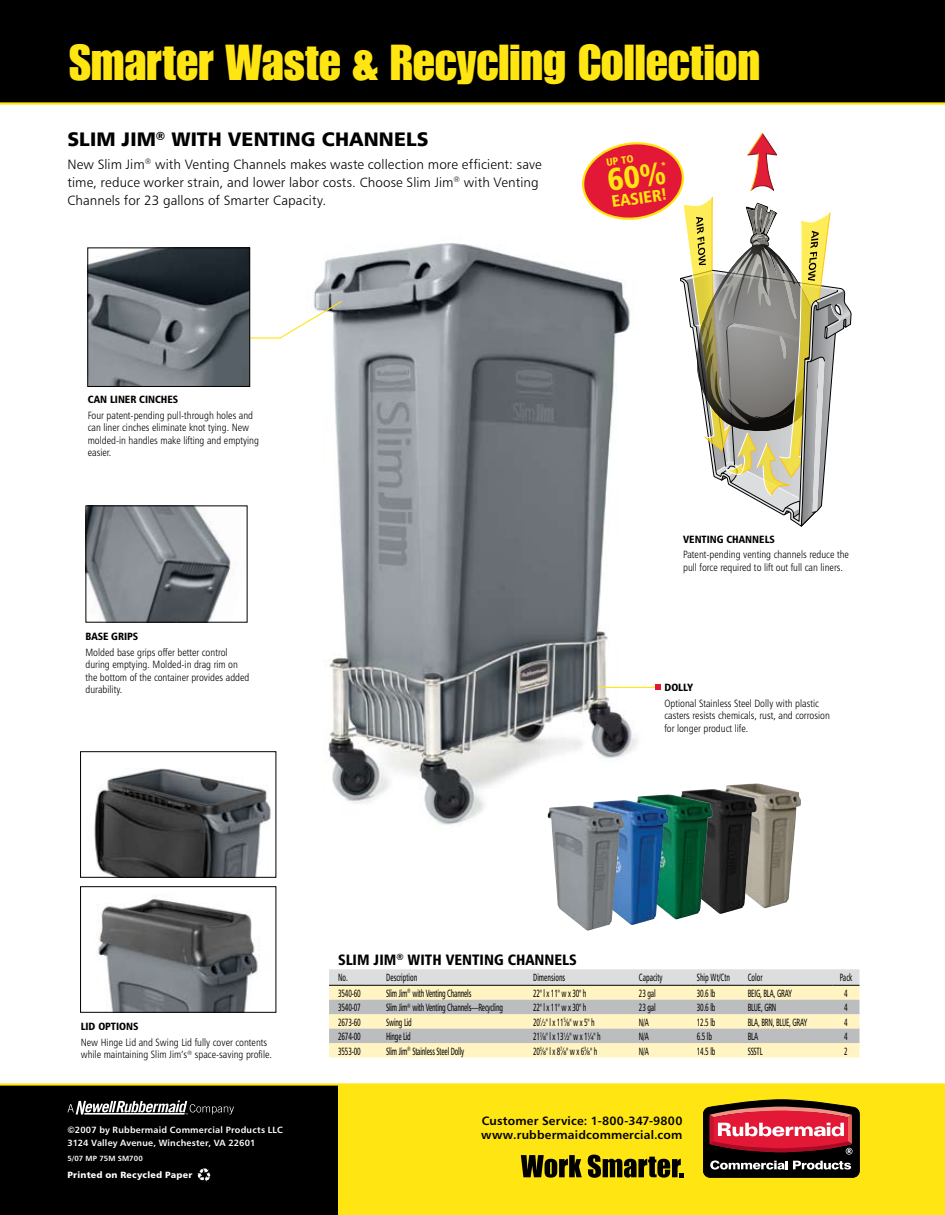
<style>
.page{position:relative;width:945px;height:1215px;background:#fff}
.page>*{position:absolute;margin:0;border:0;box-sizing:border-box;transform-origin:0 0}
.t1{font:49.5px "Impact";color:#ffe512}
.t2{font:19.5px "Humanist 777 BT Black B";letter-spacing:.005em;color:#000}
.t3{font:16.5px "Humanist 777 BT Black Condensed B";color:#ffe512}
.t4{font:15px "Humanist 777 BT Black Condensed B";color:#000}
.t5{font:13.5px/18px "Humanist 777 BT Light B";letter-spacing:.005em;color:#000}
.t6{font:12px/13.5px "Humanist 777 BT Bold B";letter-spacing:.015em;color:#000}
.t7{font:10.5px/12.6px "Humanist 777 BT Light Condensed B";color:#000}
.t8{font:10.5px "Humanist 777 BT Roman Condensed B";letter-spacing:-.025em;color:#000;scale:.7 1}
.t9{font:10.5px "Humanist 777 BT Black Condensed B";color:#000}
.t10{font:10.5px "Humanist 777 BT Roman Condensed B";color:#000;scale:.7 1}
.t11{font:10.5px "Humanist 777 BT Black Condensed B";color:#ffe512}
.t12{font:9px/13.5px "Humanist 777 BT Bold B";letter-spacing:.02em;color:#fff}
.t13{font:9px "Humanist 777 BT Black B";color:#fff}
.t14{font:7.5px "Humanist 777 BT Bold B";letter-spacing:.015em;color:#fff}
.s1{font-size:6.15px}
</style>
<div class="page">
<img style="left:313px;top:243px;width:359px;height:582px">
<img style="left:94px;top:768px;width:177px;height:108px">
<div style="left:80px;top:752px;width:196px;height:126px;border:1px solid #000"></div>
<div style="left:0;top:0;width:945px;height:104px;background:#000"></div>
<hr style="left:0;top:102px;width:945px;height:3px;background:#ffe512">
<div style="left:14px;top:1084px;width:931px;height:131px;background:#ffe512"></div>
<div style="left:0;top:1084px;width:338px;height:131px;background:#000"></div>
<svg style="left:521px;top:1155px;width:61px;height:23px"></svg>
<svg style="left:588px;top:1155px;width:96px;height:23px"></svg>
<svg style="left:703px;top:1100px;width:157px;height:78px;background:#803537"></svg>
<hr style="left:0;top:1083px;width:945px;height:3px;background:#ffe512">
<svg style="left:68px;top:1100px;width:166px;height:15px"></svg>
<svg style="left:197px;top:1168px;width:14px;height:14px"></svg>
<svg style="left:329px;top:969px;width:531px;height:89px;background:#e0dbc4"></svg>
<img style="left:98px;top:899px;width:160px;height:111px">
<div style="left:80px;top:886px;width:196px;height:126px;border:1px solid #000"></div>
<img style="left:88px;top:508px;width:143px;height:113px">
<div style="left:86px;top:506px;width:162px;height:117px;border:1px solid #000"></div>
<svg style="left:250px;top:300px;width:93px;height:39px"></svg>
<img style="left:89px;top:250px;width:159px;height:135px">
<div style="left:87px;top:248px;width:163px;height:139px;border:1px solid #000"></div>
<hr style="left:599px;top:687px;width:59px;height:1px;background:#ffe512">
<svg style="left:656px;top:685px;width:5px;height:5px"></svg>
<img style="left:726px;top:783px;width:75px;height:125px">
<img style="left:681px;top:789px;width:76px;height:125px">
<img style="left:636px;top:795px;width:77px;height:125px">
<img style="left:592px;top:800px;width:76px;height:125px">
<img style="left:547px;top:806px;width:77px;height:125px">
<svg style="left:581px;top:133px;width:271px;height:393px"></svg>
<h1 class="t1" style="left:69px;top:33px;width:693px">Smarter Waste &amp; Recycling Collection</h1>
<h2 class="t2" style="left:68px;top:127px;width:363px">SLIM JIM<sup>®</sup> WITH VENTING CHANNELS</h2>
<p class="t5" style="left:68px;top:155px;width:476px">New Slim Jim<sup>®</sup> with Venting Channels makes waste collection more efficient: save time, reduce worker strain, and lower labor costs. Choose Slim Jim<sup>®</sup> with Venting<br>Channels for 23 gallons of Smarter Capacity.</p>
<p class="t11" style="left:605px;top:156px;width:29px;rotate:-8deg">UP TO</p>
<h3 class="t3" style="left:610px;top:191px;width:57px;rotate:-8deg">EASIER!</h3>
<p class="t9" style="left:88px;top:393px;width:29px">CAN LINER</p>
<p class="t9" style="left:139px;top:393px;width:7px">CINCHES</p>
<p class="t7" style="left:88px;top:408px;width:173px">Four patent-pending pull-through holes and can liner cinches eliminate knot tying. New molded-in handles make lifting and emptying easier.</p>
<p class="t9" style="left:86px;top:630px;width:13px">BASE</p>
<p class="t9" style="left:111px;top:630px;width:28px">GRIPS</p>
<p class="t7" style="left:86px;top:645px;width:166px">Molded base grips offer better control during emptying. Molded-in drag rim on the bottom of the container provides added durability.</p>
<p class="t9" style="left:683px;top:532px;width:13px">VENTING</p>
<p class="t9" style="left:726px;top:532px;width:13px">CHANNELS</p>
<p class="t7" style="left:683px;top:548px;width:167px">Patent-pending venting channels reduce the pull force required to lift out full can liners.</p>
<p class="t9" style="left:664px;top:681px;width:30px">DOLLY</p>
<p class="t7" style="left:664px;top:696px;width:167px">Optional Stainless Steel Dolly with plastic casters resists chemicals, rust, and corrosion for longer product life.</p>
<p class="t9" style="left:81px;top:1020px;width:53px">LID OPTIONS</p>
<p class="t7" style="left:81px;top:1035px;width:193px">New Hinge Lid and Swing Lid fully cover contents while maintaining Slim Jim’s<sup>®</sup> space-saving profile.</p>
<p class="t12" style="left:68px;top:1122px;width:217px">©2007 by Rubbermaid Commercial Products LLC<br>3124 Valley Avenue, Winchester, VA 22601</p>
<p class="t14" style="left:68px;top:1154px;width:77px">5/07 MP 75M SM700</p>
<p class="t13" style="left:68px;top:1169px;width:126px">PRINTED ON RECYCLED PAPER</p>
<h3 class="t4" style="left:338px;top:950px;width:79px">SLIM JIM<sup>®</sup> WITH</h3>
<h3 class="t4" style="left:446px;top:950px;width:10px">VENTING</h3>
<h3 class="t4" style="left:508px;top:950px;width:10px">CHANNELS</h3>
<p class="t8" style="left:338px;top:971px;width:16px">No.</p>
<p class="t10" style="left:386px;top:971px;width:46px">Description</p>
<p class="t10" style="left:533px;top:971px;width:48px">Dimensions</p>
<p class="t10" style="left:639px;top:971px;width:35px">Capacity</p>
<p class="t10" style="left:697px;top:971px;width:49px">Ship Wt/Ctn</p>
<p class="t8" style="left:748px;top:971px;width:22px">Color</p>
<p class="t8" style="left:840px;top:971px;width:19px">Pack</p>
<p class="t8" style="left:338px;top:987px;width:34px">3540-60</p>
<p class="t8" style="left:386px;top:987px;width:123px">Slim Jim<sup>®</sup> with Venting Channels</p>
<p class="t8" style="left:533px;top:987px;width:78px">22" l x 11" w x 30" h</p>
<p class="t8" style="left:639px;top:987px;width:25px">23 gal</p>
<p class="t8" style="left:697px;top:987px;width:28px">30.6 lb</p>
<p class="t8" style="left:748px;top:987px;width:64px">BEIG, BLA, GRAY</p>
<p class="t8" style="left:844px;top:987px;width:7px">4</p>
<p class="t8" style="left:338px;top:1001px;width:34px">3540-07</p>
<p class="t8" style="left:386px;top:1001px;width:169px">Slim Jim<sup>®</sup> with Venting Channels—Recycling</p>
<p class="t8" style="left:533px;top:1001px;width:78px">22" l x 11" w x 30" h</p>
<p class="t8" style="left:639px;top:1001px;width:25px">23 gal</p>
<p class="t8" style="left:697px;top:1001px;width:28px">30.6 lb</p>
<p class="t8" style="left:748px;top:1001px;width:42px">BLUE, GRN</p>
<p class="t8" style="left:844px;top:1001px;width:7px">4</p>
<p class="t8" style="left:338px;top:1015px;width:34px">2673-60</p>
<p class="t8" style="left:386px;top:1015px;width:38px">Swing Lid</p>
<p class="t8" style="left:533px;top:1015px;width:90px">20<sup>1</sup>⁄<span class="s1">2</span>" l x 11<sup>5</sup>⁄<span class="s1">8</span>" w x 5" h</p>
<p class="t8" style="left:639px;top:1015px;width:16px">N/A</p>
<p class="t8" style="left:697px;top:1015px;width:28px">12.5 lb</p>
<p class="t8" style="left:748px;top:1015px;width:86px">BLA, BRN, BLUE, GRAY</p>
<p class="t8" style="left:844px;top:1015px;width:7px">4</p>
<p class="t8" style="left:338px;top:1030px;width:34px">2674-00</p>
<p class="t8" style="left:386px;top:1030px;width:37px">Hinge Lid</p>
<p class="t8" style="left:533px;top:1030px;width:98px">21<sup>7</sup>⁄<span class="s1">8</span>" l x 13<sup>1</sup>⁄<span class="s1">2</span>" w x 1<sup>1</sup>⁄<span class="s1">4</span>" h</p>
<p class="t8" style="left:639px;top:1030px;width:16px">N/A</p>
<p class="t8" style="left:697px;top:1030px;width:23px">6.5 lb</p>
<p class="t8" style="left:748px;top:1030px;width:17px">BLA</p>
<p class="t8" style="left:844px;top:1030px;width:7px">4</p>
<p class="t8" style="left:338px;top:1044px;width:34px">3553-00</p>
<p class="t8" style="left:386px;top:1044px;width:113px">Slim Jim<sup>®</sup> Stainless Steel Dolly</p>
<p class="t8" style="left:533px;top:1044px;width:93px">20<sup>3</sup>⁄<span class="s1">8</span>" l x 8<sup>7</sup>⁄<span class="s1">8</span>" w x 6<sup>3</sup>⁄<span class="s1">8</span>" h</p>
<p class="t8" style="left:639px;top:1044px;width:16px">N/A</p>
<p class="t8" style="left:697px;top:1044px;width:28px">14.5 lb</p>
<p class="t8" style="left:748px;top:1044px;width:23px">SSSTL</p>
<p class="t8" style="left:844px;top:1044px;width:7px">2</p>
<p class="t6" style="left:481px;top:1114px;width:203px">Customer Service: 1-800-347-9800 www.rubbermaidcommercial.com</p>
</div>
